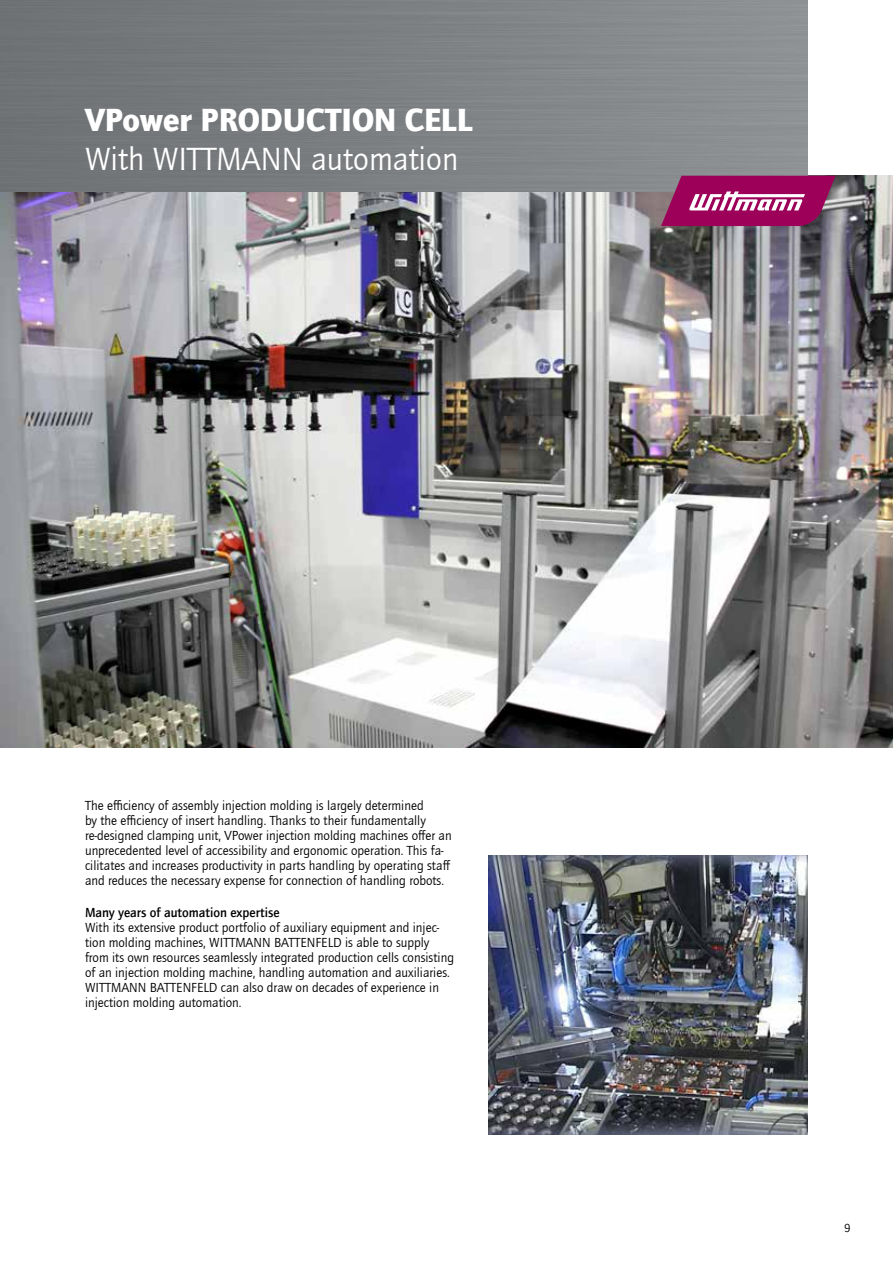
<style>
.page{position:relative;width:893px;height:1263px;background:#fff}
.page>*{position:absolute;margin:0;border:0;box-sizing:border-box;transform-origin:0 0}
.t1{font:33px "Quay Sans ITC Com";color:#fff}
.t2{font:900 33px "Quay Sans ITC Com";color:#fff}
.t3{font:13.5px/15px "Quay Sans ITC Com";color:#000}
.t4{font:500 13.5px "Quay Sans ITC Com";color:#000}
.t5{font:12px "Quay Sans ITC Com";color:#000}
</style>
<div class="page">
<img style="left:0;top:176px;width:893px;height:571px">
<img style="left:488px;top:855px;width:320px;height:279px">
<div style="left:0;top:0;width:808px;height:191px;background:linear-gradient(to right,#6d7073,#8f9294)"></div>
<svg style="left:661px;top:176px;width:175px;height:50px;background:#a53172"></svg>
<h1 class="t2" style="left:85px;top:99px;width:389px">VPower PRODUCTION CELL</h1>
<h1 class="t1" style="left:85px;top:140px;width:375px">With WITTMANN automation</h1>
<p class="t3" style="left:85px;top:798px;width:368px">The efficiency of assembly injection molding is largely determined<br>by the efficiency of insert handling. Thanks to their fundamentally re-designed clamping unit, VPower injection molding machines offer an unprecedented level of accessibility and ergonomic operation. This fa&shy;cilitates and increases productivity in parts handling by operating staff and reduces the necessary expense for connection of handling robots.</p>
<p class="t4" style="left:85px;top:904px;width:196px">Many years of automation expertise</p>
<p class="t3" style="left:85px;top:920px;width:370px">With its extensive product portfolio of auxiliary equipment and injec&shy;tion molding machines, WITTMANN BATTENFELD is able to supply from its own resources seamlessly integrated production cells consisting of an injection molding machine, handling automation and auxiliaries.<br>WITTMANN BATTENFELD can also draw on decades of experience in injection molding automation.</p>
<p class="t5" style="left:844px;top:1220px;width:8px">9</p>
</div>
